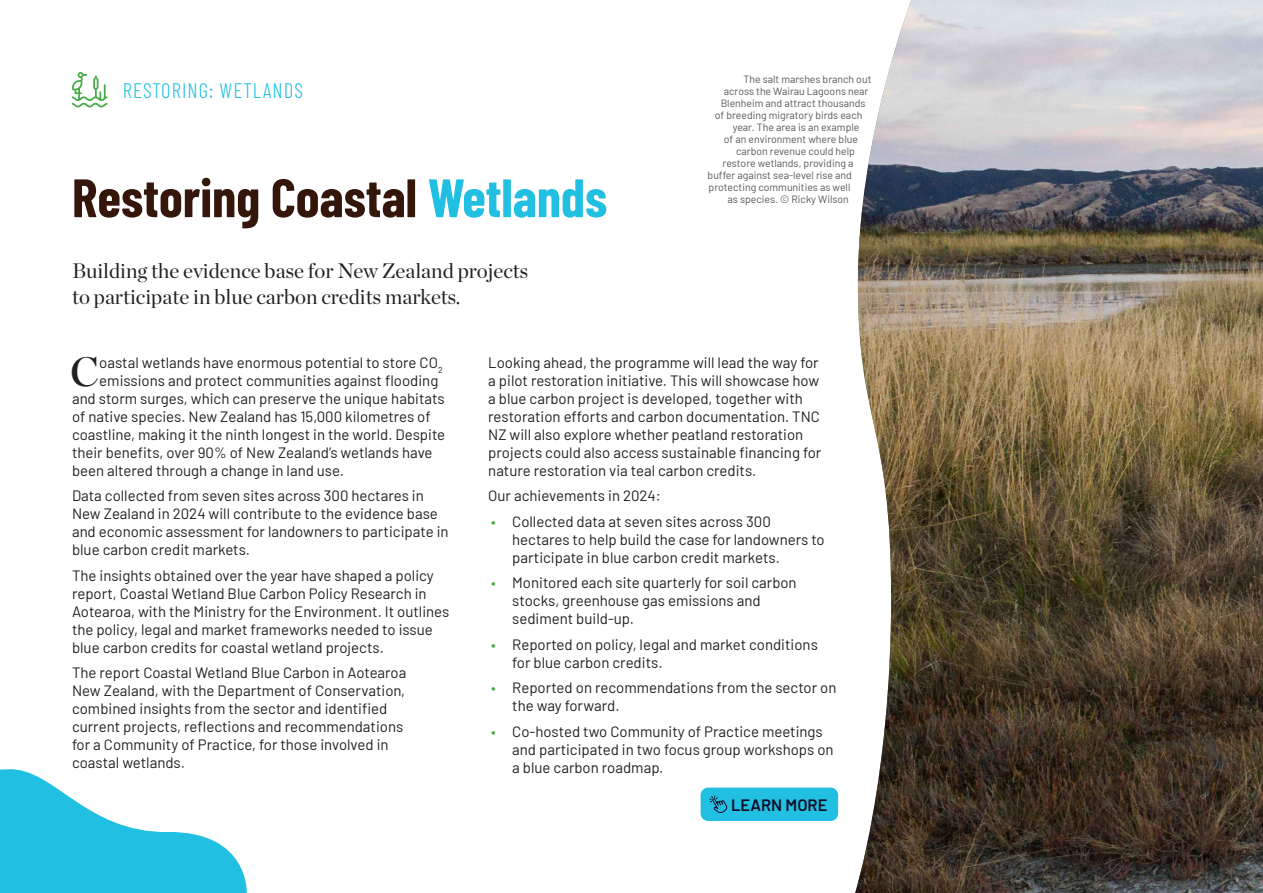
<style>
.page{position:relative;width:1263px;height:893px;background:#fff}
.page>*{position:absolute;margin:0;border:0;box-sizing:border-box;transform-origin:0 0}
.t1{font:700 54px "Barlow Condensed";color:#34160b}
.Body_-_Barlow{font:40.8px "Chronicle Display Semi";color:#231f20}
.Body_-_Barlow-2{font:21px/25.2px "Chronicle Display";color:#231f20}
.t2{font:300 21px "Barlow Condensed";letter-spacing:.05em;color:#21c0e3}
.BODY_NZ{font:600 16.5px "Barlow";color:#0e0d25}
.Body_-_Barlow-3{font:15px/18px "Barlow";color:#231f20}
.Captions_Barlow{font:10.5px "Barlow";color:#57585a}
.s1{color:#21c0e3}
.s2{color:#45ab48}
</style>
<div class="page">
<img style="left:855px;top:0;width:408px;height:893px">
<div style="left:701px;top:788px;width:137px;height:33px;background:#21c0e3;border-radius:8px"></div>
<svg style="left:709px;top:795px;width:18px;height:18px"></svg>
<svg style="left:72px;top:72px;width:35px;height:35px"></svg>
<svg style="left:0;top:769px;width:247px;height:124px"></svg>
<p class="t2" style="left:123px;top:75px;width:182px">RESTORING: WETLANDS</p>
<p class="t1" style="left:72px;top:159px;width:537px">Restoring Coastal <span class="s1">Wetlands</span></p>
<p class="Body_-_Barlow-2" style="left:72px;top:257px;width:458px">Building the evidence base for New Zealand projects to participate in blue carbon credits markets.</p>
<p class="Captions_Barlow" style="left:743px;top:71px;width:130px">The salt marshes branch out</p>
<p class="Captions_Barlow" style="left:724px;top:83px;width:146px">across the Wairau Lagoons near</p>
<p class="Captions_Barlow" style="left:721px;top:95px;width:146px">Blenheim and attract thousands</p>
<p class="Captions_Barlow" style="left:715px;top:107px;width:149px">of breeding migratory birds each</p>
<p class="Captions_Barlow" style="left:733px;top:119px;width:128px">year. The area is an example</p>
<p class="Captions_Barlow" style="left:724px;top:131px;width:135px">of an environment where blue</p>
<p class="Captions_Barlow" style="left:736px;top:143px;width:120px">carbon revenue could help</p>
<p class="Captions_Barlow" style="left:723px;top:155px;width:132px">restore wetlands, providing a</p>
<p class="Captions_Barlow" style="left:708px;top:167px;width:146px">buffer against sea-level rise and</p>
<p class="Captions_Barlow" style="left:709px;top:179px;width:143px">protecting communities as well</p>
<p class="Captions_Barlow" style="left:728px;top:191px;width:123px">as species. © Ricky Wilson</p>
<p class="Body_-_Barlow" style="left:70px;top:340px;width:31px">C</p>
<p class="Body_-_Barlow-3" style="left:99px;top:352px;width:345px">oastal wetlands have enormous potential to store CO<sub>2</sub></p>
<p class="Body_-_Barlow-3" style="left:99px;top:370px;width:341px">emissions and protect communities against flooding</p>
<p class="Body_-_Barlow-3" style="left:72px;top:388px;width:374px">and storm surges, which can preserve the unique habitats</p>
<p class="Body_-_Barlow-3" style="left:72px;top:406px;width:360px">of native species. New Zealand has 15,000 kilometres of</p>
<p class="Body_-_Barlow-3" style="left:72px;top:424px;width:375px">coastline, making it the ninth longest in the world. Despite</p>
<p class="Body_-_Barlow-3" style="left:72px;top:442px;width:362px">their benefits, over 90% of New Zealand’s wetlands have</p>
<p class="Body_-_Barlow-3" style="left:72px;top:460px;width:273px">been altered through a change in land use.</p>
<p class="Body_-_Barlow-3" style="left:72px;top:486px;width:378px">Data collected from seven sites across 300 hectares in New Zealand in 2024 will contribute to the evidence base and economic assessment for landowners to participate in blue carbon credit markets.</p>
<p class="Body_-_Barlow-3" style="left:72px;top:565px;width:379px">The insights obtained over the year have shaped a policy report, Coastal Wetland Blue Carbon Policy Research in Aotearoa, with the Ministry for the Environment. It outlines the policy, legal and market frameworks needed to issue blue carbon credits for coastal wetland projects.</p>
<p class="Body_-_Barlow-3" style="left:72px;top:663px;width:336px">The report Coastal Wetland Blue Carbon in Aotearoa New Zealand, with the Department of Conservation, combined insights from the sector and identified current projects, reflections and recommendations for a Community of Practice, for those involved in coastal wetlands.</p>
<p class="Body_-_Barlow-3" style="left:488px;top:352px;width:335px">Looking ahead, the programme will lead the way for a pilot restoration initiative. This will showcase how a blue carbon project is developed, together with restoration efforts and carbon documentation. TNC NZ will also explore whether peatland restoration projects could also access sustainable financing for nature restoration via teal carbon credits.</p>
<p class="Body_-_Barlow-3" style="left:488px;top:486px;width:174px">Our achievements in 2024:</p>
<p class="Body_-_Barlow-3" style="left:512px;top:511px;width:314px;text-indent:-21px"><span class="s2">•</span> Collected data at seven sites across 300 hectares to help build the case for landowners to participate in blue carbon credit markets.</p>
<p class="Body_-_Barlow-3" style="left:512px;top:573px;width:286px;text-indent:-21px"><span class="s2">•</span> Monitored each site quarterly for soil carbon stocks, greenhouse gas emissions and sediment build-up.</p>
<p class="Body_-_Barlow-3" style="left:512px;top:634px;width:307px;text-indent:-21px"><span class="s2">•</span> Reported on policy, legal and market conditions for blue carbon credits.</p>
<p class="Body_-_Barlow-3" style="left:512px;top:678px;width:326px;text-indent:-21px"><span class="s2">•</span> Reported on recommendations from the sector on the way forward.</p>
<p class="Body_-_Barlow-3" style="left:512px;top:721px;width:323px;text-indent:-21px"><span class="s2">•</span> Co-hosted two Community of Practice meetings and participated in two focus group workshops on a blue carbon roadmap.</p>
<p class="BODY_NZ" style="left:731px;top:792px;width:98px">LEARN MORE</p>
</div>
